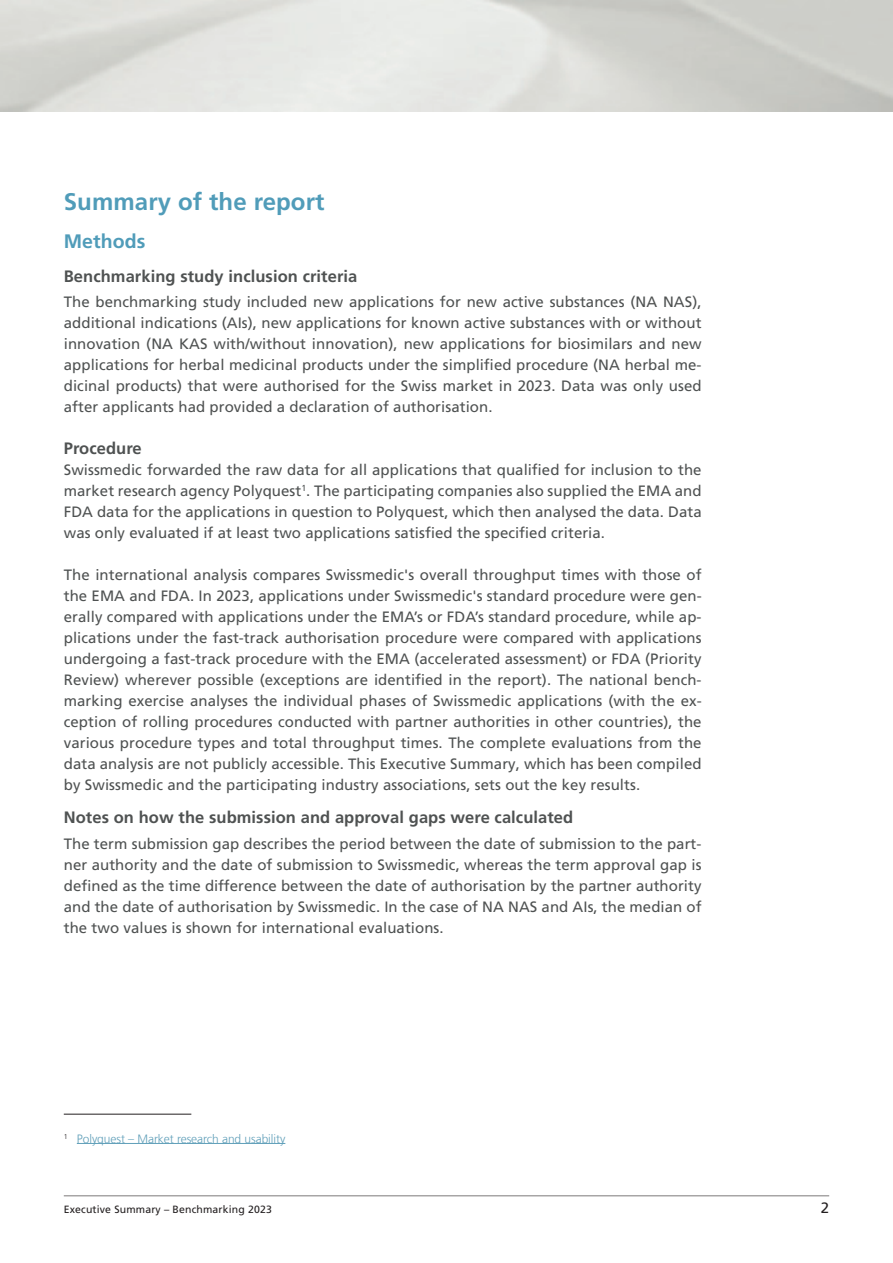
<style>
.page{position:relative;width:893px;height:1263px;background:#fff}
.page>*{position:absolute;margin:0;border:0;box-sizing:border-box;transform-origin:0 0}
.t1{font:700 24px "Frutiger LT Com";letter-spacing:.005em;color:#509cb9}
.t2{font:700 19.5px "Frutiger LT Com";letter-spacing:.005em;color:#509cb9}
.t3{font:700 16.5px "Frutiger LT Com";letter-spacing:.005em;color:#4f5252}
.t4{font:15px/21px "Frutiger LT Com";letter-spacing:.005em;color:#4f5252;text-align:justify}
.t5{font:15px "Frutiger LT Com";color:#231f20}
.t6{font:300 12px "Frutiger LT Com";letter-spacing:-.005em;color:#609fb9}
.t7{font:10.5px "Frutiger LT Com";letter-spacing:.015em;color:#231f20}
</style>
<div class="page">
<hr style="left:64px;top:1195px;width:765px;height:1px;background:#231f20">
<hr style="left:77px;top:1143px;width:208px;height:1px;background:#609fb9">
<hr style="left:64px;top:1114px;width:127px;height:1px;background:#231f20">
<h1 class="t1" style="left:64px;top:187px;width:262px">Summary of the report</h1>
<h2 class="t2" style="left:64px;top:230px;width:83px">Methods</h2>
<p class="t3" style="left:64px;top:266px;width:295px">Benchmarking study inclusion criteria</p>
<p class="t4" style="left:64px;top:291px;width:639px">The benchmarking study included new applications for new active substances (NA NAS), additional indications (AIs), new applications for known active substances with or without innovation (NA KAS with/without innovation), new applications for biosimilars and new applications for herbal medicinal products under the simplified procedure (NA herbal me&shy;dicinal products) that were authorised for the Swiss market in 2023. Data was only used after applicants had provided a declaration of authorisation.</p>
<p class="t3" style="left:64px;top:439px;width:79px">Procedure</p>
<p class="t4" style="left:64px;top:459px;width:639px">Swissmedic forwarded the raw data for all applications that qualified for inclusion to the market research agency Polyquest<sup>1</sup>. The participating companies also supplied the EMA and FDA data for the applications in question to Polyquest, which then analysed the data. Data was only evaluated if at least two applications satisfied the specified criteria.</p>
<p class="t4" style="left:64px;top:564px;width:639px">The international analysis compares Swissmedic's overall throughput times with those of the EMA and FDA. In 2023, applications under Swissmedic's standard procedure were gen&shy;erally compared with applications under the EMA’s or FDA’s standard procedure, while ap&shy;plications under the fast-track authorisation procedure were compared with applications undergoing a fast-track procedure with the EMA (accelerated assessment) or FDA (Priority Review) wherever possible (exceptions are identified in the report). The national bench&shy;marking exercise analyses the individual phases of Swissmedic applications (with the ex&shy;ception of rolling procedures conducted with partner authorities in other countries), the various procedure types and total throughput times. The complete evaluations from the data analysis are not publicly accessible. This Executive Summary, which has been compiled by Swissmedic and the participating industry associations, sets out the key results.</p>
<p class="t3" style="left:64px;top:808px;width:511px">Notes on how the submission and approval gaps were calculated</p>
<p class="t4" style="left:64px;top:833px;width:639px">The term submission gap describes the period between the date of submission to the part&shy;ner authority and the date of submission to Swissmedic, whereas the term approval gap is defined as the time difference between the date of authorisation by the partner authority and the date of authorisation by Swissmedic. In the case of NA NAS and AIs, the median of the two values is shown for international evaluations.</p>
<p class="t6" style="left:64px;top:1131px;width:223px"><sup>1</sup> Polyquest – Market research and usability</p>
<p class="t7" style="left:64px;top:1203px;width:210px">Executive Summary – Benchmarking 2023</p>
<p class="t5" style="left:821px;top:1199px;width:10px">2</p>
</div>
